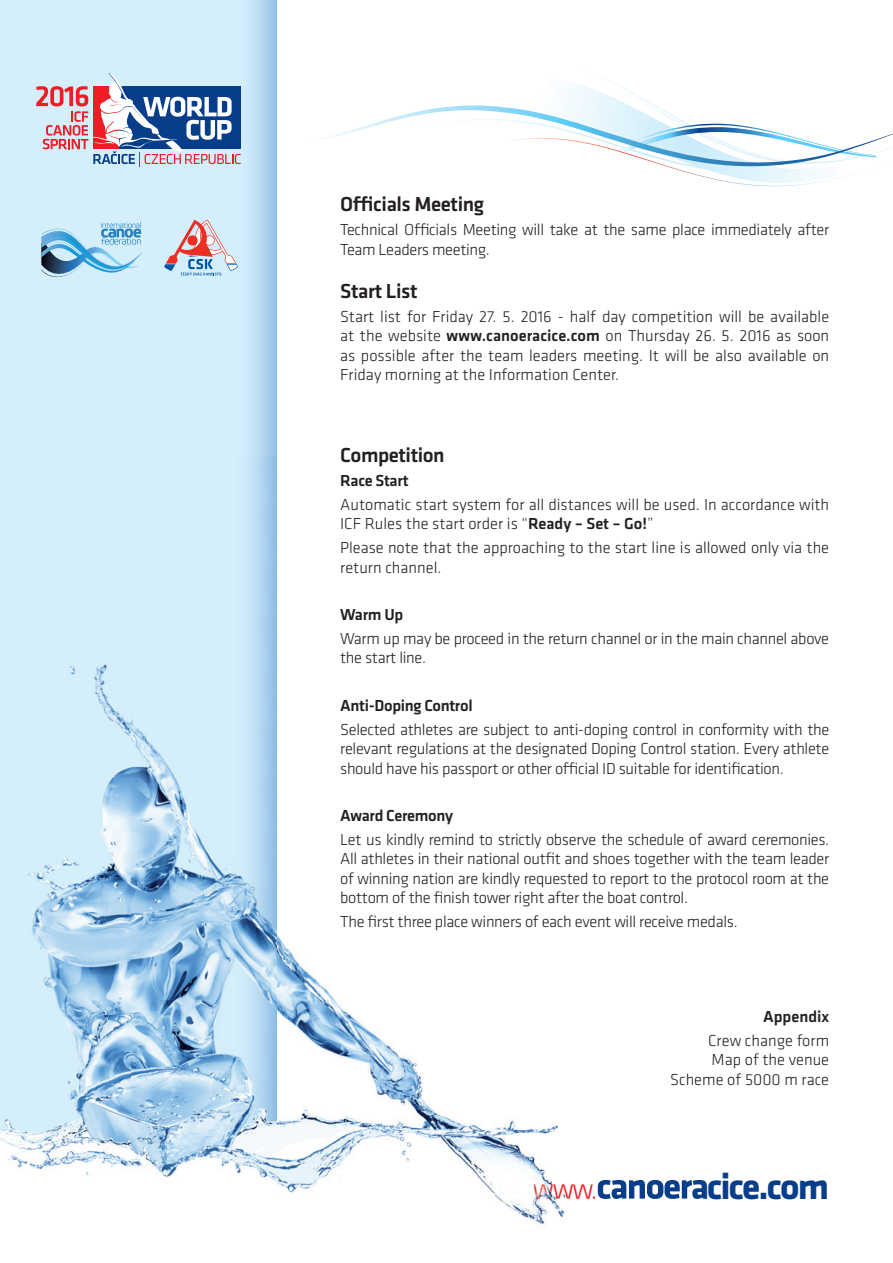
<style>
.page{position:relative;width:893px;height:1263px;background:#fff}
.page>*{position:absolute;margin:0;border:0;box-sizing:border-box;transform-origin:0 0}
.t1{font:700 37.5px "Klavika";letter-spacing:-.05em;color:#083e89}
.t2{font:500 21px "Klavika";letter-spacing:-.02em;color:#231f20}
.t3{font:300 16.5px/19.5px "Klavika";letter-spacing:-.02em;color:#231f20;text-align:justify}
.t4{font:300 16.5px/19.5px "Klavika";color:#231f20}
.t5{font:500 16.5px "Klavika";letter-spacing:-.02em;color:#231f20}
.t6{font:500 16.5px "Klavika";color:#231f20}
.s1{font-weight:500}
.s2{font-weight:300;font-size:30px;color:#ee1d23}
</style>
<div class="page">
<svg style="left:0;top:0;width:276px;height:456px;background:#ceeaf9"></svg>
<svg style="left:324px;top:78px;width:569px;height:109px"></svg>
<img style="left:276px;top:456px;width:39px;height:523px">
<img style="left:496px;top:1120px;width:69px;height:105px">
<img style="left:234px;top:979px;width:262px;height:218px">
<img style="left:0;top:1131px;width:234px;height:47px">
<img style="left:0;top:456px;width:276px;height:675px">
<img style="left:531px;top:1181px;width:34px;height:20px">
<img style="left:534px;top:1184px;width:32px;height:14px">
<img style="left:598px;top:1180px;width:107px;height:19px">
<svg style="left:41px;top:217px;width:101px;height:67px;background:#a2cde6"></svg>
<svg style="left:164px;top:220px;width:74px;height:55px;background:#cfc3ce"></svg>
<svg style="left:36px;top:72px;width:205px;height:95px;background:#a5a6c1"></svg>
<p class="t2" style="left:340px;top:197px;width:145px">Officials Meeting</p>
<p class="t3" style="left:340px;top:221px;width:490px">Technical Officials Meeting will take at the same place immediately after<br>Team Leaders meeting.</p>
<p class="t2" style="left:340px;top:283px;width:79px">Start List</p>
<p class="t3" style="left:340px;top:308px;width:491px">Start list for Friday 27. 5. 2016 - half day competition will be available at the website <span class="s1">www.canoeracice.com</span> on Thursday 26. 5. 2016 as soon as possible after the team leaders meeting. It will be also available on Friday morning at the Information Center.</p>
<p class="t2" style="left:340px;top:448px;width:106px">Competition</p>
<p class="t5" style="left:340px;top:475px;width:70px">Race Start</p>
<p class="t4" style="left:340px;top:496px;width:490px">Automatic start system for all distances will be used. In accordance with<br>ICF Rules the start order is “<span class="s1">Ready – Set – Go!</span>”</p>
<p class="t4" style="left:340px;top:539px;width:490px">Please note that the approaching to the start line is allowed only via the return channel.</p>
<p class="t5" style="left:340px;top:609px;width:65px">Warm Up</p>
<p class="t3" style="left:340px;top:630px;width:490px">Warm up may be proceed in the return channel or in the main channel above the start line.</p>
<p class="t5" style="left:340px;top:700px;width:134px">Anti-Doping Control</p>
<p class="t3" style="left:340px;top:721px;width:491px">Selected athletes are subject to anti-doping control in conformity with the relevant regulations at the designated Doping Control station. Every athlete should have his passport or other official ID suitable for identification.</p>
<p class="t5" style="left:340px;top:810px;width:114px">Award Ceremony</p>
<p class="t3" style="left:340px;top:831px;width:491px">Let us kindly remind to strictly observe the schedule of award ceremonies.<br>All athletes in their national outfit and shoes together with the team leader of winning nation are kindly requested to report to the protocol room at the bottom of the finish tower right after the boat control.</p>
<p class="t3" style="left:340px;top:913px;width:399px">The first three place winners of each event will receive medals.</p>
<p class="t6" style="left:763px;top:1011px;width:68px">Appendix</p>
<p class="t4" style="left:670px;top:1032px;width:161px;text-align:right">Crew change form<br>Map of the venue<br>Scheme of 5000 m race</p>
<h1 class="t1" style="left:533px;top:1172px;width:298px"><span class="s2">www.</span>canoeracice.com</h1>
</div>
